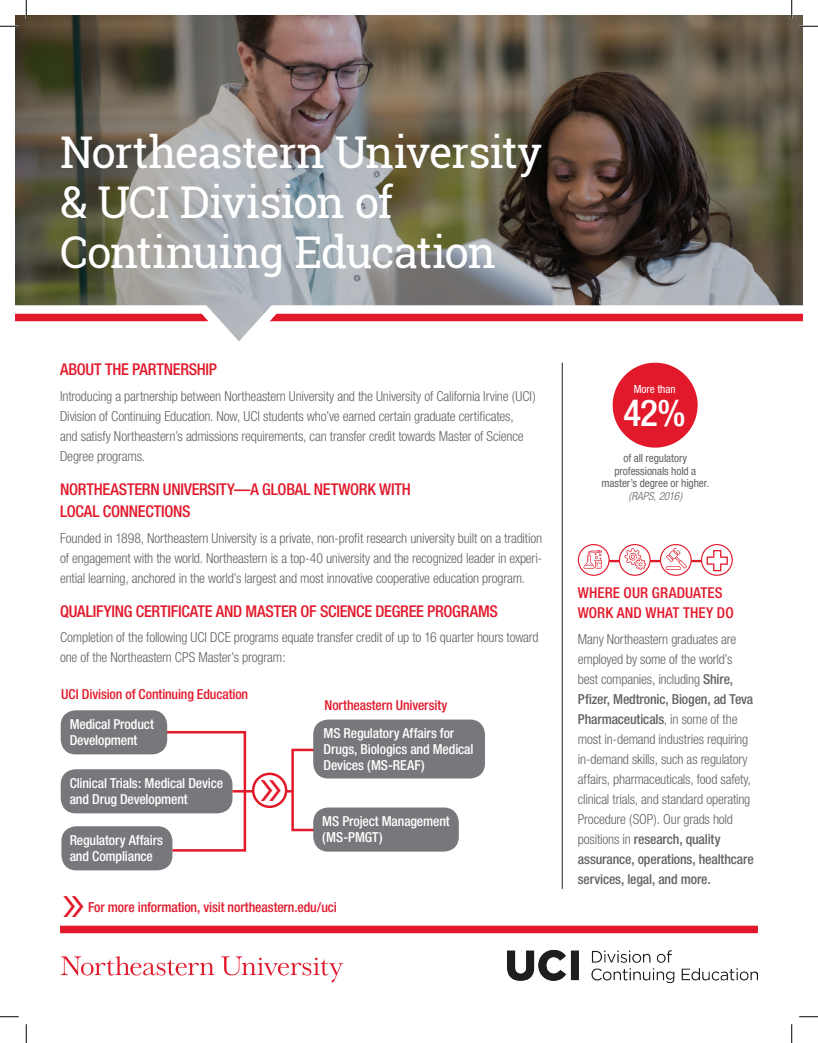
<style>
.page{position:relative;width:818px;height:1043px;background:#fff}
.page>*{position:absolute;margin:0;border:0;box-sizing:border-box;transform-origin:0 0}
.t1{font:43.75px/50px "Roboto Slab";letter-spacing:-.03em;color:#fff}
.t2{font:300 39.75px "Interstate";color:#e2192b}
.t3{font:500 condensed 37.12px "Helvetica Neue";color:#fff}
.t4{font:500 condensed 16.25px/22.5px "Helvetica Neue";letter-spacing:-.015em;color:#e2192b}
.t5{font:500 condensed 15px/20px "Helvetica Neue";letter-spacing:.005em;color:#e2192b}
.t6{font:300 condensed 13.75px/20px "Helvetica Neue";letter-spacing:-.015em;color:#636366}
.t7{font:500 condensed 13.75px/16.2px "Helvetica Neue";letter-spacing:-.01em;color:#fff}
.t8{font:500 condensed 13.75px "Helvetica Neue";letter-spacing:-.01em;color:#e2192b}
.t9{font:condensed 11.25px/12.5px "Helvetica Neue";letter-spacing:-.005em;color:#636366;text-align:center}
.t10{font:italic 300 condensed 11.25px "Helvetica Neue";letter-spacing:-.01em;color:#636366}
.t11{font:condensed 11.25px "Helvetica Neue";letter-spacing:-.005em;color:#fff}
.s1{font-weight:500}
</style>
<div class="page">
<div style="left:60px;top:925px;width:698px;height:8px;background:#e2192b"></div>
<img style="left:15px;top:15px;width:787px;height:326px">
<svg style="left:221px;top:956px;width:122px;height:26px"></svg>
<svg style="left:61px;top:956px;width:153px;height:19px"></svg>
<img style="left:507px;top:950px;width:250px;height:32px">
<svg style="left:290px;top:748px;width:85px;height:84px"></svg>
<div style="left:61px;top:826px;width:111px;height:44px;background:#76787b;border-radius:15px"></div>
<div style="left:313px;top:719px;width:172px;height:59px;background:#76787b;border-radius:15px"></div>
<div style="left:313px;top:807px;width:146px;height:44px;background:#76787b;border-radius:15px"></div>
<svg style="left:162px;top:729px;width:85px;height:123px"></svg>
<div style="left:61px;top:710px;width:106px;height:44px;background:#76787b;border-radius:15px"></div>
<div style="left:61px;top:769px;width:171px;height:44px;background:#76787b;border-radius:15px"></div>
<hr style="left:232px;top:790px;width:60px;height:2px;background:#e2192b">
<div style="left:253px;top:773px;width:33px;height:33px;background:#fff;border-radius:50%"></div>
<div style="left:252px;top:772px;width:35px;height:36px;border:2px solid #e2192b;border-radius:50%"></div>
<hr style="left:594px;top:560px;width:123px;height:2px;background:#e2192b">
<svg style="left:578px;top:544px;width:31px;height:31px"></svg>
<div style="left:578px;top:544px;width:31px;height:32px;border:1px solid #e2192b;border-radius:50%"></div>
<svg style="left:619px;top:544px;width:31px;height:31px"></svg>
<div style="left:619px;top:544px;width:31px;height:32px;border:1px solid #e2192b;border-radius:50%"></div>
<svg style="left:660px;top:544px;width:31px;height:31px"></svg>
<div style="left:660px;top:544px;width:31px;height:32px;border:1px solid #e2192b;border-radius:50%"></div>
<svg style="left:701px;top:544px;width:31px;height:31px"></svg>
<div style="left:701px;top:544px;width:31px;height:32px;border:1px solid #e2192b;border-radius:50%"></div>
<svg style="left:706px;top:550px;width:21px;height:21px"></svg>
<svg style="left:624px;top:548px;width:22px;height:22px"></svg>
<svg style="left:666px;top:547px;width:20px;height:22px"></svg>
<svg style="left:583px;top:550px;width:19px;height:18px"></svg>
<hr style="left:562px;top:362px;width:1px;height:526px;background:#231f20">
<div style="left:612px;top:363px;width:85px;height:84px;background:#e2192b;border-radius:50%"></div>
<svg style="left:0;top:25px;width:19px;height:2px"></svg>
<svg style="left:799px;top:25px;width:19px;height:2px"></svg>
<svg style="left:0;top:1016px;width:19px;height:1px"></svg>
<svg style="left:799px;top:1016px;width:19px;height:1px"></svg>
<svg style="left:25px;top:0;width:2px;height:19px"></svg>
<svg style="left:25px;top:1024px;width:2px;height:18px"></svg>
<svg style="left:790px;top:0;width:2px;height:19px"></svg>
<svg style="left:791px;top:1024px;width:1px;height:18px"></svg>
<h1 class="t1" style="left:60px;top:126px;width:484px">Northeastern University &amp; UCI Division of<br>Continuing Education</h1>
<p class="t4" style="left:60px;top:358px;width:158px">ABOUT THE PARTNERSHIP</p>
<p class="t6" style="left:60px;top:386px;width:477px">Introducing a partnership between Northeastern University and the University of California Irvine (UCI)<br>Division of Continuing Education. Now, UCI students who’ve earned certain graduate certificates,<br>and satisfy Northeastern’s admissions requirements, can transfer credit towards Master of Science Degree programs.</p>
<p class="t4" style="left:60px;top:477px;width:352px">NORTHEASTERN UNIVERSITY—A GLOBAL NETWORK WITH<br>LOCAL CONNECTIONS</p>
<p class="t6" style="left:60px;top:528px;width:483px;text-align:justify">Founded in 1898, Northeastern University is a private, non-profit research university built on a tradition of engagement with the world. Northeastern is a top-40 university and the recognized leader in experi&shy;ential learning, anchored in the world’s largest and most innovative cooperative education program.</p>
<p class="t4" style="left:60px;top:599px;width:439px">QUALIFYING CERTIFICATE AND MASTER OF SCIENCE DEGREE PROGRAMS</p>
<p class="t6" style="left:60px;top:627px;width:480px">Completion of the following UCI DCE programs equate transfer credit of up to 16 quarter hours toward one of the Northeastern CPS Master’s program:</p>
<p class="t8" style="left:61px;top:686px;width:188px">UCI Division of Continuing Education</p>
<p class="t7" style="left:70px;top:715px;width:86px">Medical Product<br>Development</p>
<p class="t7" style="left:70px;top:774px;width:155px">Clinical Trials: Medical Device and Drug Development</p>
<h2 class="t2" style="left:259px;top:762px;width:24px">»</h2>
<p class="t7" style="left:70px;top:831px;width:95px">Regulatory Affairs and Compliance</p>
<p class="t8" style="left:324px;top:697px;width:124px">Northeastern University</p>
<p class="t7" style="left:323px;top:724px;width:151px">MS Regulatory Affairs for<br>Drugs, Biologics and Medical<br>Devices (MS-REAF)</p>
<p class="t7" style="left:322px;top:813px;width:129px">MS Project Management (MS-PMGT)</p>
<h2 class="t2" style="left:62px;top:878px;width:24px">»</h2>
<p class="t8" style="left:88px;top:898px;width:250px">For more information, visit northeastern.edu/uci</p>
<p class="t11" style="left:633px;top:382px;width:43px">More than</p>
<h3 class="t3" style="left:623px;top:391px;width:64px">42%</h3>
<p class="t9" style="left:601px;top:452px;width:109px">of all regulatory professionals hold a master’s degree or higher.</p>
<p class="t10" style="left:628px;top:489px;width:55px">(RAPS, 2016)</p>
<p class="t5" style="left:578px;top:583px;width:157px">WHERE OUR GRADUATES<br>WORK AND WHAT THEY DO</p>
<p class="t6" style="left:578px;top:629px;width:177px">Many Northeastern graduates are employed by some of the world’s best companies, including <span class="s1">Shire, Pfizer, Medtronic, Biogen, ad Teva Pharmaceuticals</span>, in some of the most in-demand industries requiring in-demand skills, such as regulatory affairs, pharmaceuticals, food safety, clinical trials, and standard operating Procedure (SOP). Our grads hold positions in <span class="s1">research, quality assurance, operations, healthcare services, legal, and more.</span></p>
</div>
